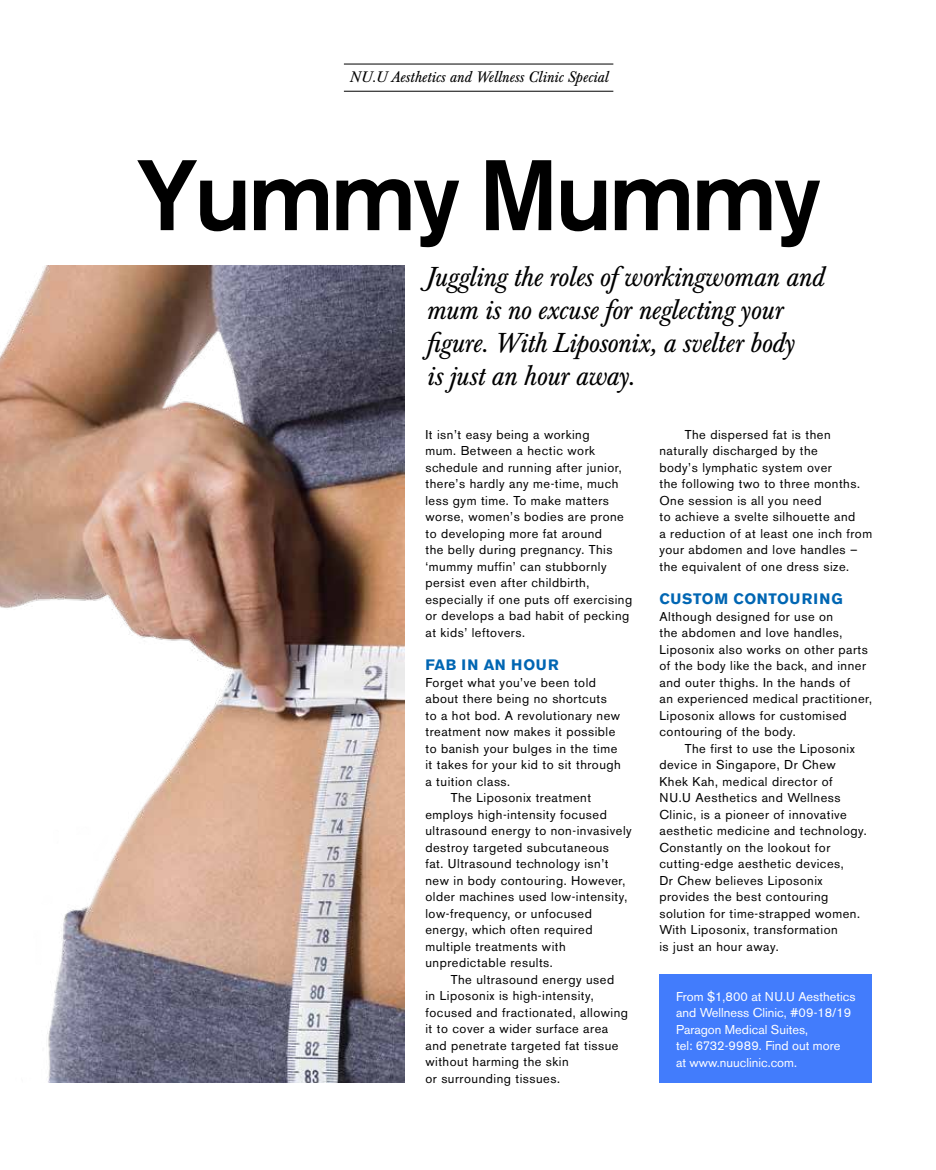
<style>
.page{position:relative;width:936px;height:1170px;background:#fff}
.page>*{position:absolute;margin:0;border:0;box-sizing:border-box;transform-origin:0 0}
.t1{font:500 99px "Akzidenz Grotesk BE";letter-spacing:-.04em;color:#000}
.t2{font:italic 27px/33px "Baskerville BE";letter-spacing:-.02em;color:#000}
.t3{font:italic 15px "Baskerville BE";color:#000}
.t4{font:700 15px "Akzidenz Grotesk BE";letter-spacing:.04em;color:#0066b3}
.t5{font:12.75px/16.5px "Akzidenz Grotesk BE";letter-spacing:.04em;color:#000}
.t6{font:12.75px/16.5px "Akzidenz Grotesk BE";color:#fff}
</style>
<div class="page">
<hr style="left:344px;top:64px;width:269px;height:1px;background:#000">
<hr style="left:344px;top:91px;width:269px;height:1px;background:#000">
<div style="left:659px;top:974px;width:213px;height:108px;background:#427cfc"></div>
<img style="left:0;top:266px;width:404px;height:816px">
<p class="t3" style="left:349px;top:69px;width:260px">NU.U Aesthetics and Wellness Clinic Special</p>
<h1 class="t1" style="left:136px;top:135px;width:686px">Yummy Mummy</h1>
<h2 class="t2" style="left:425px;top:261px;width:399px">Juggling the roles of workingwoman and mum is no excuse for neglecting your figure. With Liposonix, a svelter body<br>is just an hour away.</h2>
<p class="t5" style="left:425px;top:426px;width:208px">It isn’t easy being a working<br>mum. Between a hectic work schedule and running after junior, there’s hardly any me-time, much less gym time. To make matters worse, women’s bodies are prone to developing more fat around<br>the belly during pregnancy. This ‘mummy muffin’ can stubbornly persist even after childbirth, especially if one puts off exercising or develops a bad habit of pecking at kids’ leftovers.</p>
<p class="t4" style="left:425px;top:656px;width:135px">FAB IN AN HOUR</p>
<p class="t5" style="left:425px;top:673px;width:172px">Forget what you’ve been told</p>
<p class="t5" style="left:425px;top:690px;width:183px">about there being no shortcuts</p>
<p class="t5" style="left:425px;top:706px;width:196px">to a hot bod. A revolutionary new</p>
<p class="t5" style="left:425px;top:723px;width:191px">treatment now makes it possible</p>
<p class="t5" style="left:425px;top:739px;width:193px">to banish your bulges in the time</p>
<p class="t5" style="left:425px;top:756px;width:197px">it takes for your kid to sit through</p>
<p class="t5" style="left:425px;top:772px;width:86px">a tuition class.</p>
<p class="t5" style="left:451px;top:789px;width:142px">The Liposonix treatment</p>
<p class="t5" style="left:425px;top:805px;width:183px">employs high-intensity focused</p>
<p class="t5" style="left:425px;top:822px;width:208px">ultrasound energy to non-invasively</p>
<p class="t5" style="left:425px;top:838px;width:185px">destroy targeted subcutaneous</p>
<p class="t5" style="left:425px;top:855px;width:184px">fat. Ultrasound technology isn’t</p>
<p class="t5" style="left:425px;top:871px;width:201px">new in body contouring. However,</p>
<p class="t5" style="left:425px;top:888px;width:203px">older machines used low-intensity,</p>
<p class="t5" style="left:425px;top:904px;width:168px">low-frequency, or unfocused</p>
<p class="t5" style="left:425px;top:921px;width:169px">energy, which often required</p>
<p class="t5" style="left:425px;top:937px;width:142px">multiple treatments with</p>
<p class="t5" style="left:425px;top:954px;width:129px">unpredictable results.</p>
<p class="t5" style="left:451px;top:970px;width:165px">The ultrasound energy used</p>
<p class="t5" style="left:425px;top:987px;width:170px">in Liposonix is high-intensity,</p>
<p class="t5" style="left:425px;top:1003px;width:204px">focused and fractionated, allowing</p>
<p class="t5" style="left:425px;top:1020px;width:184px">it to cover a wider surface area</p>
<p class="t5" style="left:425px;top:1036px;width:194px">and penetrate targeted fat tissue</p>
<p class="t5" style="left:425px;top:1053px;width:145px">without harming the skin</p>
<p class="t5" style="left:425px;top:1069px;width:136px">or surrounding tissues.</p>
<p class="t5" style="left:659px;top:426px;width:214px;text-indent:26px">The dispersed fat is then naturally discharged by the<br>body’s lymphatic system over<br>the following two to three months.<br>One session is all you need<br>to achieve a svelte silhouette and<br>a reduction of at least one inch from your abdomen and love handles – the equivalent of one dress size.</p>
<p class="t4" style="left:659px;top:590px;width:185px">CUSTOM CONTOURING</p>
<p class="t5" style="left:659px;top:607px;width:214px">Although designed for use on<br>the abdomen and love handles,<br>Liposonix also works on other parts of the body like the back, and inner and outer thighs. In the hands of<br>an experienced medical practitioner,<br>Liposonix allows for customised contouring of the body.</p>
<p class="t5" style="left:659px;top:739px;width:209px;text-indent:26px">The first to use the Liposonix device in Singapore, Dr Chew<br>Khek Kah, medical director of<br>NU.U Aesthetics and Wellness<br>Clinic, is a pioneer of innovative aesthetic medicine and technology.<br>Constantly on the lookout for cutting-edge aesthetic devices,<br>Dr Chew believes Liposonix provides the best contouring solution for time-strapped women.<br>With Liposonix, transformation<br>is just an hour away.</p>
<p class="t6" style="left:676px;top:987px;width:181px">From $1,800 at NU.U Aesthetics and Wellness Clinic, #09-18/19<br>Paragon Medical Suites,<br>tel: 6732-9989. Find out more<br>at www.nuuclinic.com.</p>
</div>
